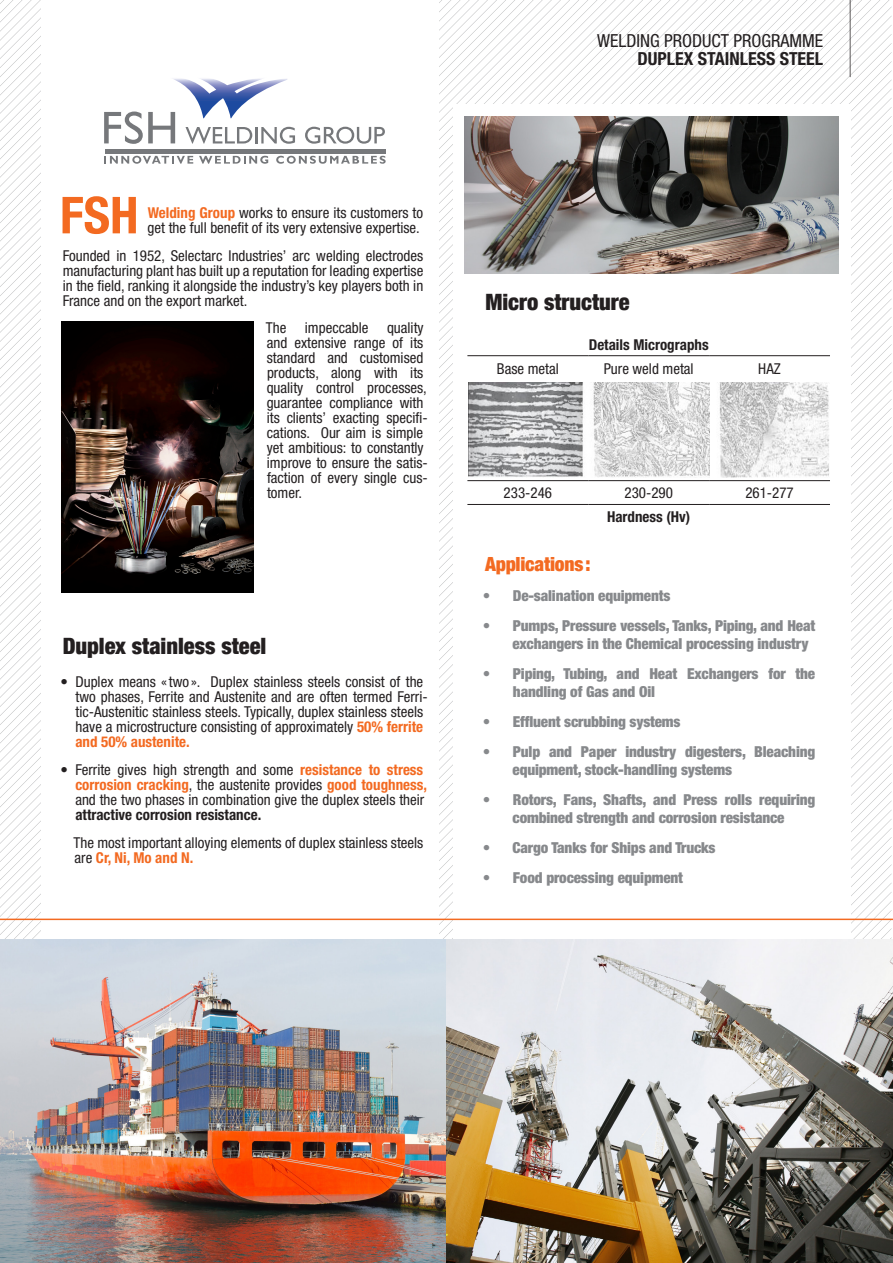
<style>
.page{position:relative;width:893px;height:1263px;background:#fff}
.page>*{position:absolute;margin:0;border:0;box-sizing:border-box;transform-origin:0 0}
.t1{font:700 condensed 51px "Helvetica Neue LT Std";color:#f36a21}
.t2{font:900 condensed 22.5px "Helvetica Neue";color:#231f20}
.t3{font:900 condensed 19.5px "Helvetica Neue";letter-spacing:-.01em;color:#f36a21}
.t4{font:condensed 18px "Helvetica Neue";color:#231f20}
.t5{font:700 condensed 18px "Helvetica Neue";color:#231f20}
.t6{font:900 condensed 15.15px/18px "Helvetica Neue";letter-spacing:-.01em;color:#87898c}
.t7{font:condensed 15px/15px "Helvetica Neue";color:#231f20}
.t8{font:700 condensed 15px "Helvetica Neue";color:#231f20}
.s1{font-weight:700;color:#f36a21}
.s2{font-weight:700}
</style>
<div class="page">
<img style="left:0;top:0;width:893px;height:1263px">
<img style="left:468px;top:382px;width:243px;height:96px">
<img style="left:711px;top:382px;width:118px;height:96px">
<hr style="left:467px;top:355px;width:121px;height:1px;background:#231f20">
<hr style="left:588px;top:355px;width:121px;height:1px;background:#231f20">
<hr style="left:709px;top:355px;width:121px;height:1px;background:#231f20">
<hr style="left:467px;top:480px;width:121px;height:1px;background:#231f20">
<hr style="left:588px;top:480px;width:121px;height:1px;background:#231f20">
<hr style="left:709px;top:480px;width:121px;height:1px;background:#231f20">
<hr style="left:467px;top:504px;width:121px;height:1px;background:#231f20">
<hr style="left:588px;top:504px;width:121px;height:1px;background:#231f20">
<hr style="left:709px;top:504px;width:121px;height:1px;background:#231f20">
<hr style="left:849px;top:0;width:2px;height:77px;background:#231f20">
<img style="left:62px;top:321px;width:191px;height:271px">
<p class="t1" style="left:60px;top:184px;width:80px">FSH</p>
<p class="t7" style="left:148px;top:205px;width:277px"><span class="s1">Welding Group</span> works to ensure its customers to get the full benefit of its very extensive expertise.</p>
<p class="t7" style="left:63px;top:248px;width:362px;text-align:justify">Founded in 1952, Selectarc Industries’ arc welding electrodes manufacturing plant has built up a reputation for leading expertise in the field, ranking it alongside the industry’s key players both in France and on the export market.</p>
<p class="t7" style="left:266px;top:320px;width:163px">The impeccable quality and extensive range of its standard and customised products, along with its quality control processes, guarantee compliance with its clients’ exacting specifi&shy;cations. Our aim is simple yet ambitious: to constantly improve to ensure the satis&shy;faction of every single cus&shy;tomer.</p>
<p class="t2" style="left:63px;top:632px;width:205px">Duplex stainless steel</p>
<p class="t7" style="left:75px;top:674px;width:354px;text-indent:-15px">• Duplex means «two ». Duplex stainless steels consist of the two phases, Ferrite and Austenite and are often termed Ferri&shy;tic-Austenitic stainless steels. Typically, duplex stainless steels have a microstructure consisting of approximately <span class="s1">50% ferrite and 50% austenite.</span></p>
<p class="t7" style="left:75px;top:762px;width:353px;text-indent:-15px">• Ferrite gives high strength and some <span class="s1">resistance to stress corrosion cracking</span>, the austenite provides <span class="s1">good toughness, </span>and the two phases in combination give the duplex steels their <span class="s2">attractive corrosion resistance.</span></p>
<p class="t7" style="left:74px;top:835px;width:351px">The most important alloying elements of duplex stainless steels are <span class="s1">Cr, Ni, Mo and N.</span></p>
<p class="t4" style="left:597px;top:31px;width:228px">WELDING PRODUCT PROGRAMME</p>
<p class="t5" style="left:637px;top:48px;width:187px">DUPLEX STAINLESS STEEL</p>
<p class="t2" style="left:485px;top:288px;width:146px">Micro structure</p>
<p class="t8" style="left:589px;top:335px;width:121px">Details Micrographs</p>
<p class="t7" style="left:497px;top:361px;width:63px">Base metal</p>
<p class="t7" style="left:604px;top:361px;width:91px">Pure weld metal</p>
<p class="t7" style="left:758px;top:361px;width:24px">HAZ</p>
<p class="t7" style="left:504px;top:486px;width:50px">233-246</p>
<p class="t7" style="left:624px;top:486px;width:50px">230-290</p>
<p class="t7" style="left:745px;top:486px;width:50px">261-277</p>
<p class="t8" style="left:607px;top:508px;width:85px">Hardness (Hv)</p>
<p class="t3" style="left:485px;top:552px;width:107px">Applications:</p>
<p class="t6" style="left:483px;top:586px;width:189px">• De-salination equipments</p>
<p class="t6" style="left:513px;top:616px;width:304px;text-indent:-30px">• Pumps, Pressure vessels, Tanks, Piping, and Heat exchangers in the Chemical processing industry</p>
<p class="t6" style="left:513px;top:664px;width:304px;text-indent:-30px">• Piping, Tubing, and Heat Exchangers for the handling of Gas and Oil</p>
<p class="t6" style="left:483px;top:712px;width:199px">• Effluent scrubbing systems</p>
<p class="t6" style="left:513px;top:742px;width:304px;text-indent:-30px">• Pulp and Paper industry digesters, Bleaching equipment, stock-handling systems</p>
<p class="t6" style="left:483px;top:790px;width:334px;text-align:center">• Rotors, Fans, Shafts, and Press rolls requiring combined strength and corrosion resistance</p>
<p class="t6" style="left:483px;top:838px;width:234px">• Cargo Tanks for Ships and Trucks</p>
<p class="t6" style="left:483px;top:868px;width:202px">• Food processing equipment</p>
</div>
